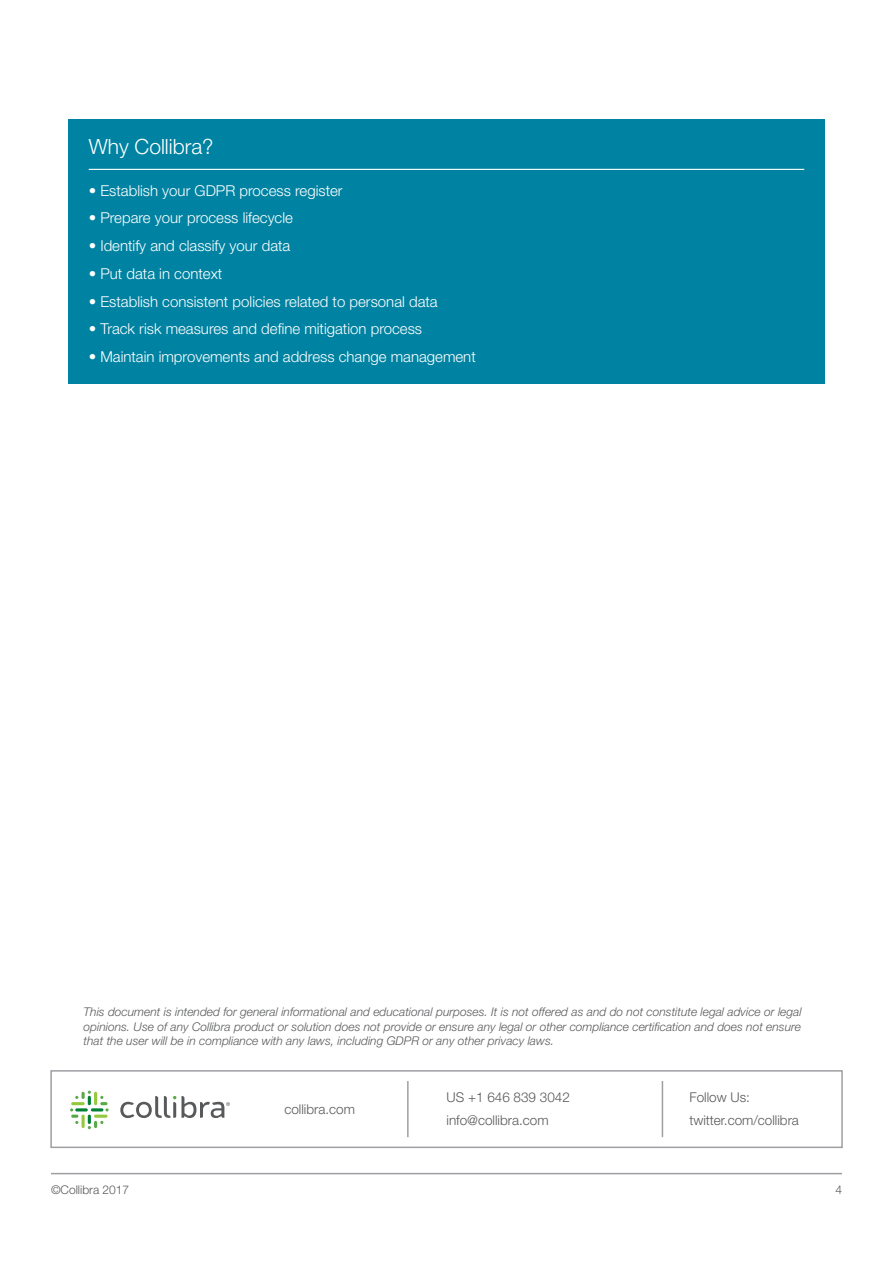
<style>
.page{position:relative;width:893px;height:1263px;background:#fff}
.page>*{position:absolute;margin:0;border:0;box-sizing:border-box;transform-origin:0 0}
.t1{font:300 21px "Helvetica Neue LT Std";color:#fff}
.t2{font:300 15px "Helvetica Neue LT Std";color:#fff}
.t3{font:300 13.5px/23px "Helvetica Neue LT Std";color:#58595b}
.t4{font:italic 300 12px/14.4px "Helvetica Neue LT Std";color:#58595b;text-align:justify}
.t5{font:300 12px "Helvetica Neue LT Std";color:#58595b}
</style>
<div class="page">
<div style="left:50px;top:1070px;width:793px;height:78px;border:2px solid #9d9fa2"></div>
<svg style="left:70px;top:1091px;width:39px;height:38px"></svg>
<svg style="left:120px;top:1096px;width:110px;height:22px"></svg>
<hr style="left:407px;top:1081px;width:2px;height:56px;background:#9d9fa2">
<hr style="left:662px;top:1081px;width:1px;height:56px;background:#9d9fa2">
<hr style="left:51px;top:1173px;width:791px;height:1px;background:#9d9fa2">
<div style="left:68px;top:119px;width:756px;height:265px;background:#0083a2"></div>
<hr style="left:89px;top:169px;width:715px;height:1px;background:#fff">
<h1 class="t1" style="left:89px;top:134px;width:126px">Why Collibra?</h1>
<p class="t2" style="left:89px;top:181px;width:255px">• Establish your GDPR process register</p>
<p class="t2" style="left:89px;top:209px;width:206px">• Prepare your process lifecycle</p>
<p class="t2" style="left:89px;top:237px;width:203px">• Identify and classify your data</p>
<p class="t2" style="left:89px;top:264px;width:135px">• Put data in context</p>
<p class="t2" style="left:89px;top:292px;width:350px">• Establish consistent policies related to personal data</p>
<p class="t2" style="left:89px;top:320px;width:335px">• Track risk measures and define mitigation process</p>
<p class="t2" style="left:89px;top:348px;width:389px">• Maintain improvements and address change management</p>
<p class="t4" style="left:84px;top:1005px;width:719px">This document is intended for general informational and educational purposes. It is not offered as and do not constitute legal advice or legal opinions. Use of any Collibra product or solution does not provide or ensure any legal or other compliance certification and does not ensure that the user will be in compliance with any laws, including GDPR or any other privacy laws.</p>
<p class="t3" style="left:284px;top:1097px;width:72px">collibra.com</p>
<p class="t3" style="left:446px;top:1086px;width:125px">US +1 646 839 3042 info@collibra.com</p>
<p class="t3" style="left:689px;top:1086px;width:111px">Follow Us: twitter.com/collibra</p>
<p class="t5" style="left:51px;top:1183px;width:80px">©Collibra 2017</p>
<p class="t5" style="left:835px;top:1183px;width:8px">4</p>
</div>
